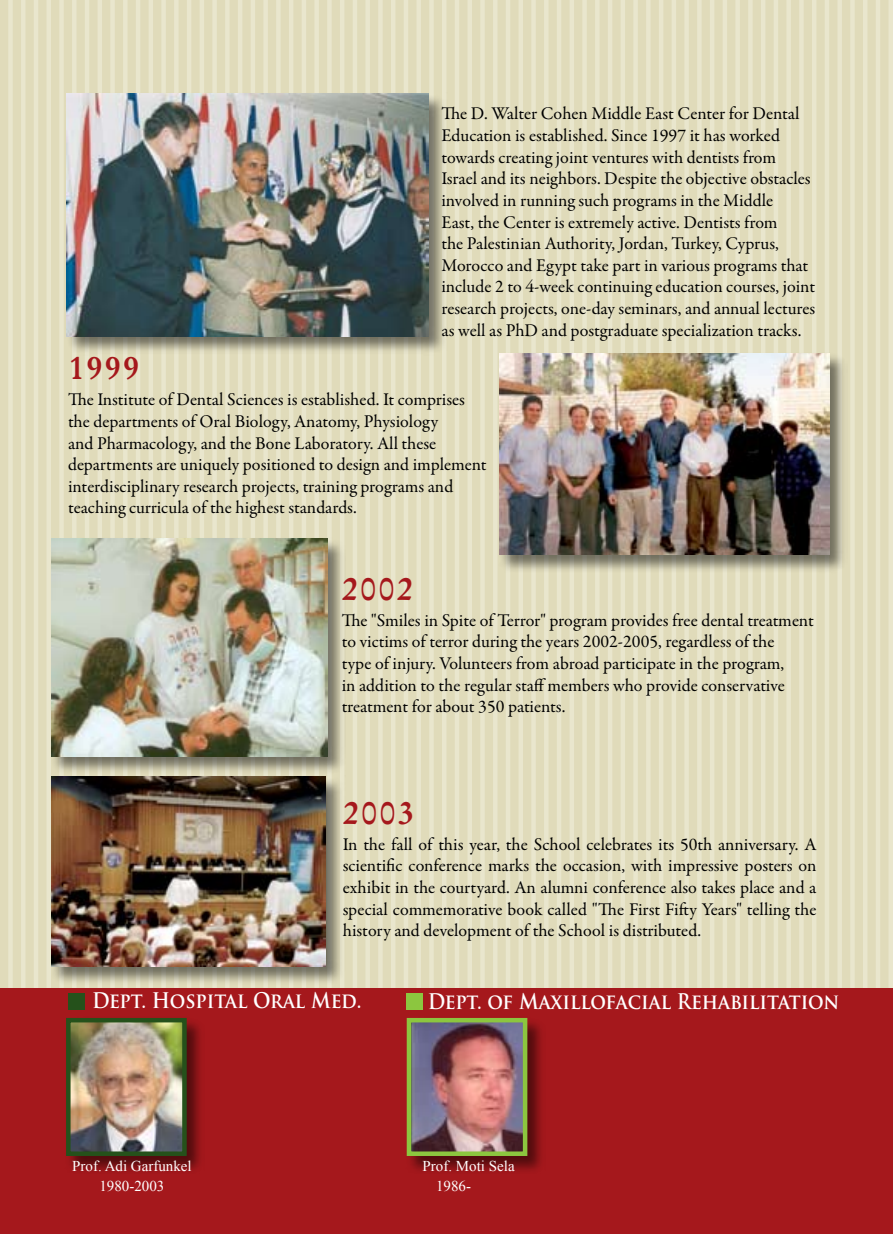
<style>
.page{position:relative;width:893px;height:1234px;background:#fff}
.page>*{position:absolute;margin:0;border:0;box-sizing:border-box;transform-origin:0 0}
.t1{font:700 33px "Garamond";letter-spacing:.06em;color:#a5181c}
.t2{font:700 21px "Trajan Pro";color:#fff;scale:.9 1}
.t3{font:18px/21.6px "Garamond Premr Pro";letter-spacing:-.005em;color:#000}
.t4{font:15px/19.2px "Times New Roman";color:#fff;text-align:center}
</style>
<div class="page">
<div style="left:0;top:0;width:893px;height:1233px;background:#e0dbba"></div>
<div style="left:888px;top:0;width:5px;height:1233px;background:#e9e6cd"></div>
<hr style="left:876px;top:0;width:4px;height:1233px;background:#e9e6cd">
<hr style="left:863px;top:0;width:4px;height:1233px;background:#e9e6cd">
<div style="left:850px;top:0;width:5px;height:1233px;background:#e9e6cd"></div>
<div style="left:837px;top:0;width:5px;height:1233px;background:#e9e6cd"></div>
<hr style="left:825px;top:0;width:4px;height:1233px;background:#e9e6cd">
<hr style="left:812px;top:0;width:4px;height:1233px;background:#e9e6cd">
<div style="left:799px;top:0;width:5px;height:1233px;background:#e9e6cd"></div>
<div style="left:786px;top:0;width:5px;height:1233px;background:#e9e6cd"></div>
<hr style="left:774px;top:0;width:4px;height:1233px;background:#e9e6cd">
<hr style="left:761px;top:0;width:4px;height:1233px;background:#e9e6cd">
<div style="left:748px;top:0;width:5px;height:1233px;background:#e9e6cd"></div>
<div style="left:735px;top:0;width:5px;height:1233px;background:#e9e6cd"></div>
<hr style="left:723px;top:0;width:4px;height:1233px;background:#e9e6cd">
<hr style="left:710px;top:0;width:4px;height:1233px;background:#e9e6cd">
<div style="left:697px;top:0;width:5px;height:1233px;background:#e9e6cd"></div>
<div style="left:684px;top:0;width:5px;height:1233px;background:#e9e6cd"></div>
<hr style="left:672px;top:0;width:4px;height:1233px;background:#e9e6cd">
<hr style="left:659px;top:0;width:4px;height:1233px;background:#e9e6cd">
<div style="left:646px;top:0;width:5px;height:1233px;background:#e9e6cd"></div>
<div style="left:633px;top:0;width:5px;height:1233px;background:#e9e6cd"></div>
<hr style="left:621px;top:0;width:4px;height:1233px;background:#e9e6cd">
<hr style="left:608px;top:0;width:4px;height:1233px;background:#e9e6cd">
<div style="left:595px;top:0;width:5px;height:1233px;background:#e9e6cd"></div>
<div style="left:582px;top:0;width:5px;height:1233px;background:#e9e6cd"></div>
<hr style="left:570px;top:0;width:4px;height:1233px;background:#e9e6cd">
<hr style="left:557px;top:0;width:4px;height:1233px;background:#e9e6cd">
<div style="left:544px;top:0;width:5px;height:1233px;background:#e9e6cd"></div>
<div style="left:531px;top:0;width:5px;height:1233px;background:#e9e6cd"></div>
<div style="left:518px;top:0;width:5px;height:1233px;background:#e9e6cd"></div>
<hr style="left:506px;top:0;width:4px;height:1233px;background:#e9e6cd">
<hr style="left:493px;top:0;width:4px;height:1233px;background:#e9e6cd">
<div style="left:480px;top:0;width:5px;height:1233px;background:#e9e6cd"></div>
<div style="left:467px;top:0;width:5px;height:1233px;background:#e9e6cd"></div>
<hr style="left:455px;top:0;width:4px;height:1233px;background:#e9e6cd">
<hr style="left:442px;top:0;width:4px;height:1233px;background:#e9e6cd">
<div style="left:429px;top:0;width:5px;height:1233px;background:#e9e6cd"></div>
<div style="left:416px;top:0;width:5px;height:1233px;background:#e9e6cd"></div>
<hr style="left:404px;top:0;width:4px;height:1233px;background:#e9e6cd">
<hr style="left:391px;top:0;width:4px;height:1233px;background:#e9e6cd">
<div style="left:378px;top:0;width:5px;height:1233px;background:#e9e6cd"></div>
<div style="left:365px;top:0;width:5px;height:1233px;background:#e9e6cd"></div>
<hr style="left:353px;top:0;width:4px;height:1233px;background:#e9e6cd">
<hr style="left:340px;top:0;width:4px;height:1233px;background:#e9e6cd">
<div style="left:327px;top:0;width:5px;height:1233px;background:#e9e6cd"></div>
<div style="left:314px;top:0;width:5px;height:1233px;background:#e9e6cd"></div>
<hr style="left:302px;top:0;width:4px;height:1233px;background:#e9e6cd">
<hr style="left:289px;top:0;width:4px;height:1233px;background:#e9e6cd">
<div style="left:276px;top:0;width:5px;height:1233px;background:#e9e6cd"></div>
<div style="left:263px;top:0;width:5px;height:1233px;background:#e9e6cd"></div>
<hr style="left:251px;top:0;width:4px;height:1233px;background:#e9e6cd">
<hr style="left:238px;top:0;width:4px;height:1233px;background:#e9e6cd">
<div style="left:225px;top:0;width:5px;height:1233px;background:#e9e6cd"></div>
<div style="left:212px;top:0;width:5px;height:1233px;background:#e9e6cd"></div>
<hr style="left:200px;top:0;width:4px;height:1233px;background:#e9e6cd">
<hr style="left:187px;top:0;width:4px;height:1233px;background:#e9e6cd">
<div style="left:174px;top:0;width:5px;height:1233px;background:#e9e6cd"></div>
<div style="left:161px;top:0;width:5px;height:1233px;background:#e9e6cd"></div>
<hr style="left:149px;top:0;width:4px;height:1233px;background:#e9e6cd">
<hr style="left:136px;top:0;width:4px;height:1233px;background:#e9e6cd">
<div style="left:123px;top:0;width:5px;height:1233px;background:#e9e6cd"></div>
<div style="left:110px;top:0;width:5px;height:1233px;background:#e9e6cd"></div>
<hr style="left:98px;top:0;width:4px;height:1233px;background:#e9e6cd">
<hr style="left:85px;top:0;width:4px;height:1233px;background:#e9e6cd">
<div style="left:72px;top:0;width:5px;height:1233px;background:#e9e6cd"></div>
<div style="left:59px;top:0;width:5px;height:1233px;background:#e9e6cd"></div>
<hr style="left:47px;top:0;width:4px;height:1233px;background:#e9e6cd">
<hr style="left:34px;top:0;width:4px;height:1233px;background:#e9e6cd">
<div style="left:21px;top:0;width:5px;height:1233px;background:#e9e6cd"></div>
<div style="left:8px;top:0;width:5px;height:1233px;background:#e9e6cd"></div>
<div style="left:0;top:987px;width:893px;height:246px;background:#a5181c"></div>
<div style="left:65px;top:1016px;width:140px;height:157px;background:#000;opacity:.5"></div>
<img style="left:71px;top:1022px;width:111px;height:128px">
<div style="left:66px;top:1017px;width:121px;height:138px;border:4px solid #25511b"></div>
<div style="left:405px;top:1016px;width:141px;height:157px;background:#000;opacity:.5"></div>
<img style="left:412px;top:1022px;width:110px;height:128px">
<div style="left:407px;top:1017px;width:120px;height:138px;border:4px solid #8cc63f"></div>
<div style="left:50px;top:775px;width:295px;height:211px;background:#000;opacity:.5"></div>
<img style="left:51px;top:776px;width:275px;height:190px">
<div style="left:68px;top:992px;width:16px;height:16px;background:#25511b"></div>
<div style="left:406px;top:992px;width:16px;height:16px;background:#8cc63f"></div>
<div style="left:498px;top:351px;width:350px;height:223px;background:#000;opacity:.5"></div>
<img style="left:499px;top:353px;width:330px;height:201px">
<div style="left:65px;top:92px;width:383px;height:264px;background:#000;opacity:.5"></div>
<img style="left:67px;top:94px;width:362px;height:242px">
<div style="left:50px;top:537px;width:295px;height:238px;background:#000;opacity:.5"></div>
<img style="left:51px;top:539px;width:276px;height:216px">
<p class="t3" style="left:441px;top:103px;width:375px">The D. Walter Cohen Middle East Center for Dental Education is established. Since 1997 it has worked towards creating joint ventures with dentists from Israel and its neighbors. Despite the objective obstacles involved in running such programs in the Middle<br>East, the Center is extremely active. Dentists from<br>the Palestinian Authority, Jordan, Turkey, Cyprus, Morocco and Egypt take part in various programs that include 2 to 4-week continuing education courses, joint research projects, one-day seminars, and annual lectures as well as PhD and postgraduate specialization tracks.</p>
<h1 class="t1" style="left:68px;top:347px;width:73px">1999</h1>
<p class="t3" style="left:68px;top:389px;width:420px">The Institute of Dental Sciences is established. It comprises the departments of Oral Biology, Anatomy, Physiology<br>and Pharmacology, and the Bone Laboratory. All these departments are uniquely positioned to design and implement interdisciplinary research projects, training programs and teaching curricula of the highest standards.</p>
<h1 class="t1" style="left:342px;top:567px;width:73px">2002</h1>
<p class="t3" style="left:342px;top:609px;width:474px">The "Smiles in Spite of Terror" program provides free dental treatment to victims of terror during the years 2002-2005, regardless of the<br>type of injury. Volunteers from abroad participate in the program,<br>in addition to the regular staff members who provide conservative treatment for about 350 patients.</p>
<h1 class="t1" style="left:343px;top:791px;width:73px">2003</h1>
<p class="t3" style="left:343px;top:833px;width:475px;text-align:justify">In the fall of this year, the School celebrates its 50th anniversary. A scientific conference marks the occasion, with impressive posters on exhibit in the courtyard. An alumni conference also takes place and a special commemorative book called "The First Fifty Years" telling the history and development of the School is distributed.</p>
<p class="t2" style="left:92px;top:986px;width:301px">Dept. Hospital Oral Med.</p>
<p class="t2" style="left:428px;top:988px;width:459px">Dept. of Maxillofacial Rehabilitation</p>
<p class="t4" style="left:72px;top:1156px;width:121px">Prof. Adi Garfunkel<br>1980-2003</p>
<p class="t4" style="left:436px;top:1156px;width:80px;text-align:left;text-indent:-14px">Prof. Moti Sela<br>1986-</p>
</div>
